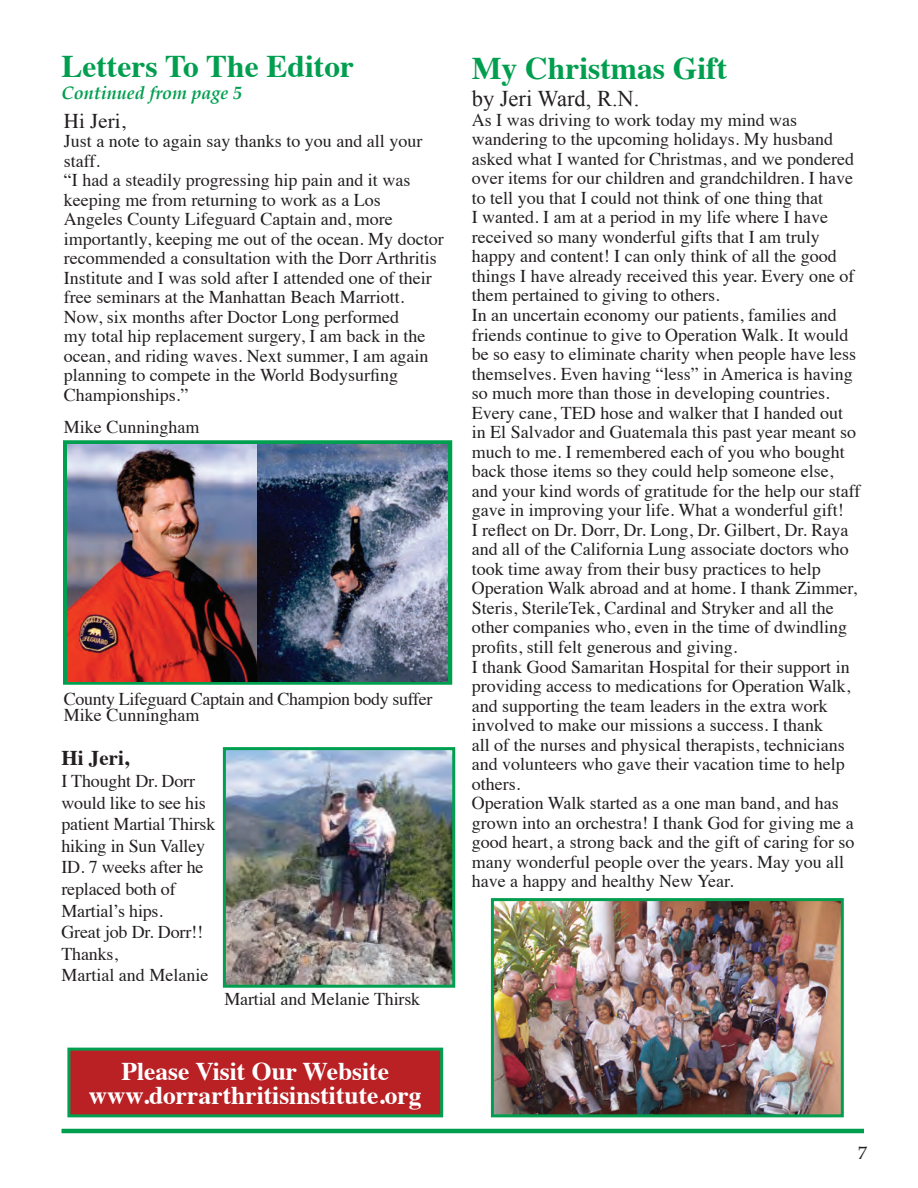
<style>
.page{position:relative;width:918px;height:1188px;background:#fff}
.page>*{position:absolute;margin:0;border:0;box-sizing:border-box;transform-origin:0 0}
.t1{font:700 31.5px "Times";color:#009f4f}
.t2{font:700 25.5px/24px "Times";color:#fff;text-align:center}
.t3{font:22.5px "Times New Roman";color:#231f20}
.t4{font:21px "Times";color:#231f20}
.t5{font:700 21px "Times";color:#231f20}
.t6{font:18px/19.5px "Times";color:#231f20}
.t7{font:18px/15.8px "Times";letter-spacing:-.02em;color:#231f20}
.t8{font:italic 700 18px "Palatino";color:#009f4f}
.t9{font:18px "Palatino";color:#231f20}
</style>
<div class="page">
<svg style="left:63px;top:440px;width:389px;height:245px;background:#12a058"></svg>
<hr style="left:62px;top:1129px;width:802px;height:4px;background:#009f4f">
<img style="left:68px;top:444px;width:380px;height:238px">
<img style="left:227px;top:751px;width:224px;height:233px">
<div style="left:223px;top:747px;width:232px;height:241px;border:3px solid #009f4f"></div>
<img style="left:495px;top:902px;width:345px;height:211px">
<div style="left:491px;top:898px;width:353px;height:219px;border:3px solid #009f4f"></div>
<div style="left:69px;top:1049px;width:373px;height:67px;background:#b92125"></div>
<div style="left:67px;top:1048px;width:376px;height:69px;border:3px solid #009f4f"></div>
<h1 class="t1" style="left:62px;top:37px;width:294px">Letters To The Editor</h1>
<p class="t8" style="left:62px;top:79px;width:182px">Continued from page 5</p>
<p class="t4" style="left:64px;top:101px;width:63px">Hi Jeri,</p>
<p class="t6" style="left:64px;top:130px;width:381px">Just a note to again say thanks to you and all your staff.<br>“I had a steadily progressing hip pain and it was keeping me from returning to work as a Los Angeles County Lifeguard Captain and, more importantly, keeping me out of the ocean. My doctor recommended a consultation with the Dorr Arthritis Institute and I was sold after I attended one of their free seminars at the Manhattan Beach Marriott.<br>Now, six months after Doctor Long performed<br>my total hip replacement surgery, I am back in the ocean, and riding waves. Next summer, I am again planning to compete in the World Bodysurfing Championships.”</p>
<p class="t6" style="left:64px;top:415px;width:137px">Mike Cunningham</p>
<p class="t7" style="left:64px;top:690px;width:370px">County Lifeguard Captain and Champion body suffer<br>Mike Cunningham</p>
<p class="t5" style="left:62px;top:738px;width:69px">Hi Jeri,</p>
<p class="t6" style="left:62px;top:769px;width:155px;line-height:21.6px">I Thought Dr. Dorr would like to see his patient Martial Thirsk hiking in Sun Valley<br>ID. 7 weeks after he replaced both of<br>Martial’s hips.<br>Great job Dr. Dorr!!<br>Thanks,<br>Martial and Melanie</p>
<p class="t6" style="left:224px;top:987px;width:197px">Martial and Melanie Thirsk</p>
<h2 class="t2" style="left:89px;top:1057px;width:334px">Please Visit Our Website www.dorrarthritisinstitute.org</h2>
<h1 class="t1" style="left:472px;top:38px;width:257px">My Christmas Gift</h1>
<p class="t3" style="left:472px;top:84px;width:169px">by Jeri Ward, R.N.</p>
<p class="t6" style="left:472px;top:109px;width:390px">As I was driving to work today my mind was wandering to the upcoming holidays. My husband asked what I wanted for Christmas, and we pondered over items for our children and grandchildren. I have to tell you that I could not think of one thing that<br>I wanted. I am at a period in my life where I have received so many wonderful gifts that I am truly happy and content! I can only think of all the good things I have already received this year. Every one of them pertained to giving to others.<br>In an uncertain economy our patients, families and friends continue to give to Operation Walk. It would be so easy to eliminate charity when people have less themselves. Even having “less” in America is having so much more than those in developing countries.<br>Every cane, TED hose and walker that I handed out in El Salvador and Guatemala this past year meant so much to me. I remembered each of you who bought back those items so they could help someone else, and your kind words of gratitude for the help our staff gave in improving your life. What a wonderful gift!<br>I reflect on Dr. Dorr, Dr. Long, Dr. Gilbert, Dr. Raya and all of the California Lung associate doctors who took time away from their busy practices to help Operation Walk abroad and at home. I thank Zimmer, Steris, SterileTek, Cardinal and Stryker and all the other companies who, even in the time of dwindling profits, still felt generous and giving.<br>I thank Good Samaritan Hospital for their support in providing access to medications for Operation Walk, and supporting the team leaders in the extra work involved to make our missions a success. I thank<br>all of the nurses and physical therapists, technicians and volunteers who gave their vacation time to help others.<br>Operation Walk started as a one man band, and has grown into an orchestra! I thank God for giving me a good heart, a strong back and the gift of caring for so many wonderful people over the years. May you all have a happy and healthy New Year.</p>
<p class="t9" style="left:858px;top:1138px;width:10px">7</p>
</div>
